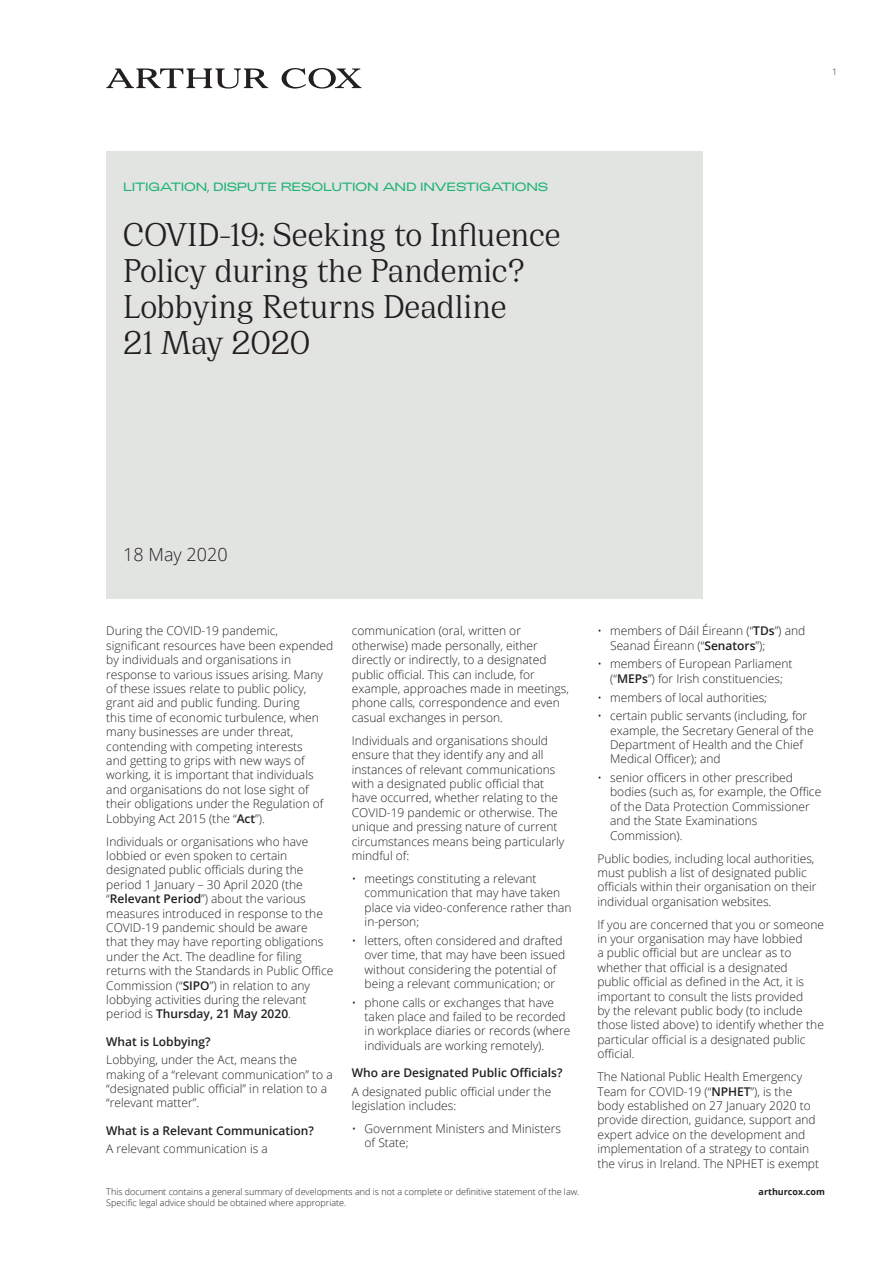
<style>
.page{position:relative;width:893px;height:1263px;background:#fff}
.page>*{position:absolute;margin:0;border:0;box-sizing:border-box;transform-origin:0 0}
.t1{font:36px/36px "Earlsfort";letter-spacing:-.005em;color:#231f20}
.t2{font:300 18px "Open Sans";color:#231f20}
.t3{font:300 12px/14.4px "Open Sans";color:#231f20}
.t4{font:600 12px "Open Sans";color:#231f20}
.t5{font:300 12px "Adieu";letter-spacing:-.025em;color:#1fb374}
.t6{font:300 9px "Open Sans";color:#231f20}
.t7{font:700 9px "Open Sans";color:#231f20}
.s1{font-weight:600}
</style>
<div class="page">
<div style="left:106px;top:151px;width:596px;height:447px;background:#e2e4e2"></div>
<svg style="left:106px;top:68px;width:255px;height:21px"></svg>
<p class="t5" style="left:123px;top:180px;width:426px">LITIGATION, DISPUTE RESOLUTION AND INVESTIGATIONS</p>
<h1 class="t1" style="left:123px;top:216px;width:439px">COVID-19: Seeking to Influence<br>Policy during the Pandemic?<br>Lobbying Returns Deadline<br>21 May 2020</h1>
<p class="t6" style="left:832px;top:65px;width:7px">1</p>
<h2 class="t2" style="left:123px;top:542px;width:106px">18 May 2020</h2>
<p class="t3" style="left:106px;top:623px;width:229px">During the COVID-19 pandemic, significant resources have been expended by individuals and organisations in response to various issues arising. Many of these issues relate to public policy, grant aid and public funding. During<br>this time of economic turbulence, when many businesses are under threat, contending with competing interests<br>and getting to grips with new ways of working, it is important that individuals and organisations do not lose sight of their obligations under the Regulation of Lobbying Act 2015 (the “<span class="s1">Act</span>”).</p>
<p class="t3" style="left:106px;top:834px;width:229px">Individuals or organisations who have lobbied or even spoken to certain designated public officials during the period 1 January – 30 April 2020 (the “<span class="s1">Relevant Period</span>”) about the various measures introduced in response to the COVID-19 pandemic should be aware<br>that they may have reporting obligations under the Act. The deadline for filing returns with the Standards in Public Office Commission (“<span class="s1">SIPO</span>”) in relation to any lobbying activities during the relevant period is <span class="s1">Thursday, 21 May 2020</span>.</p>
<p class="t4" style="left:106px;top:1033px;width:106px">What is Lobbying?</p>
<p class="t3" style="left:106px;top:1052px;width:228px">Lobbying, under the Act, means the making of a “relevant communication” to a “designated public official” in relation to a “relevant matter”.</p>
<p class="t4" style="left:106px;top:1122px;width:209px">What is a Relevant Communication?</p>
<p class="t3" style="left:106px;top:1141px;width:163px">A relevant communication is a</p>
<p class="t3" style="left:352px;top:623px;width:219px">communication (oral, written or otherwise) made personally, either directly or indirectly, to a designated public official. This can include, for example, approaches made in meetings, phone calls, correspondence and even casual exchanges in person.</p>
<p class="t3" style="left:352px;top:733px;width:214px">Individuals and organisations should ensure that they identify any and all instances of relevant communications with a designated public official that have occurred, whether relating to the COVID-19 pandemic or otherwise. The unique and pressing nature of current circumstances means being particularly mindful of:</p>
<p class="t3" style="left:365px;top:871px;width:208px;text-indent:-13px">• meetings constituting a relevant communication that may have taken place via video-conference rather than in-person;</p>
<p class="t3" style="left:365px;top:933px;width:202px;text-indent:-13px">• letters, often considered and drafted over time, that may have been issued without considering the potential of being a relevant communication; or</p>
<p class="t3" style="left:365px;top:995px;width:207px;text-indent:-13px">• phone calls or exchanges that have taken place and failed to be recorded in workplace diaries or records (where individuals are working remotely).</p>
<p class="t4" style="left:352px;top:1064px;width:212px">Who are Designated Public Officials?</p>
<p class="t3" style="left:352px;top:1084px;width:201px">A designated public official under the legislation includes:</p>
<p class="t3" style="left:365px;top:1121px;width:198px;text-indent:-13px">• Government Ministers and Ministers of State;</p>
<p class="t3" style="left:610px;top:623px;width:197px;text-indent:-13px">• members of Dáil Éireann (“<span class="s1">TDs</span>”) and<br>Seanad Éireann (“<span class="s1">Senators</span>”);</p>
<p class="t3" style="left:597px;top:657px;width:197px;text-align:center">• members of European Parliament (“<span class="s1">MEPs</span>”) for Irish constituencies;</p>
<p class="t3" style="left:597px;top:690px;width:171px">• members of local authorities;</p>
<p class="t3" style="left:610px;top:708px;width:205px;text-indent:-13px">• certain public servants (including, for example, the Secretary General of the Department of Health and the Chief Medical Officer); and</p>
<p class="t3" style="left:610px;top:770px;width:213px;text-indent:-13px">• senior officers in other prescribed bodies (such as, for example, the Office of the Data Protection Commissioner and the State Examinations<br>Commission).</p>
<p class="t3" style="left:597px;top:851px;width:221px">Public bodies, including local authorities, must publish a list of designated public officials within their organisation on their individual organisation websites.</p>
<p class="t3" style="left:597px;top:917px;width:228px">If you are concerned that you or someone in your organisation may have lobbied<br>a public official but are unclear as to whether that official is a designated<br>public official as defined in the Act, it is important to consult the lists provided<br>by the relevant public body (to include those listed above) to identify whether the particular official is a designated public official.</p>
<p class="t3" style="left:597px;top:1069px;width:223px">The National Public Health Emergency Team for COVID-19 (“<span class="s1">NPHET</span>”), is the body established on 27 January 2020 to provide direction, guidance, support and expert advice on the development and implementation of a strategy to contain the virus in Ireland. The NPHET is exempt</p>
<p class="t6" style="left:106px;top:1185px;width:475px">This document contains a general summary of developments and is not a complete or definitive statement of the law.</p>
<p class="t7" style="left:759px;top:1185px;width:68px">arthurcox.com</p>
<p class="t6" style="left:106px;top:1196px;width:241px">Specific legal advice should be obtained where appropriate.</p>
</div>
